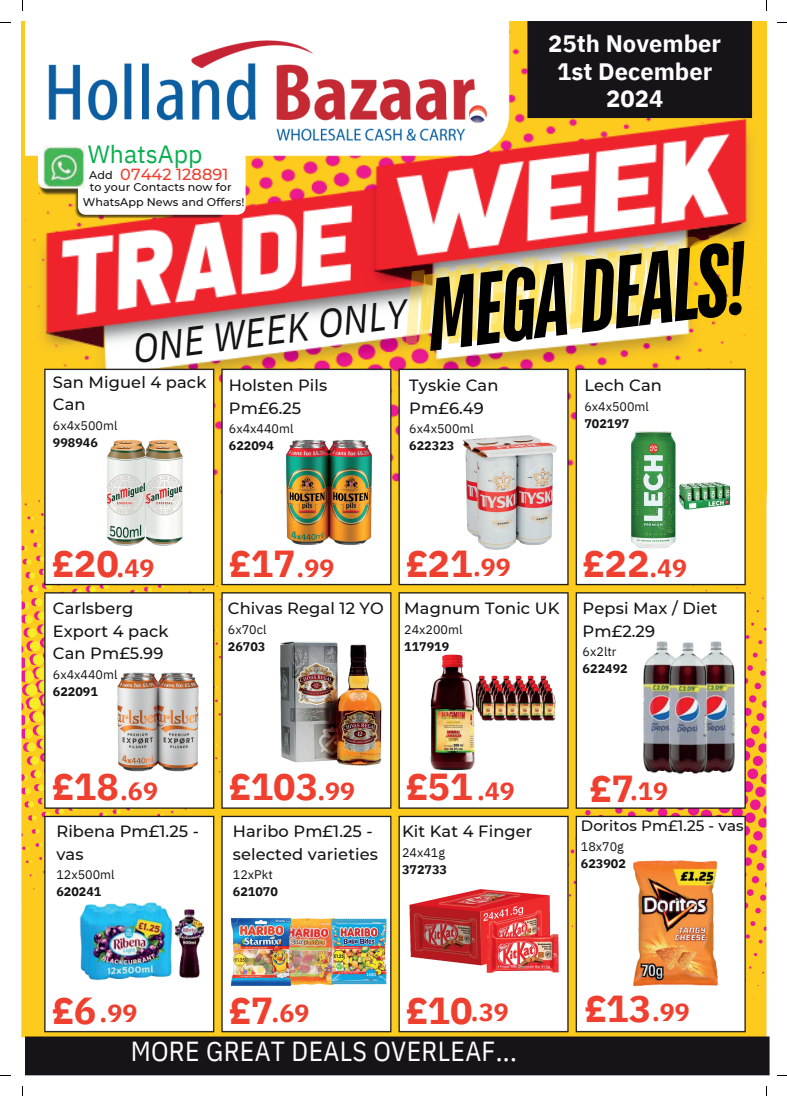
<style>
.page{position:relative;width:787px;height:1096px;background:#fff}
.page>*{position:absolute;margin:0;border:0;box-sizing:border-box;transform-origin:0 0}
.t1{font:italic 700 102.25px "TT Bluescreens";color:#000}
.t2{font:italic 39.88px "IBM Plex Sans Cond";color:#131313}
.t3{font:700 37.5px "IBM Plex Sans";color:#ef3f2f}
.t4{font:27.5px "IBM Plex Sans Cond";letter-spacing:.01em;color:#fff}
.t5{font:700 25px "IBM Plex Sans";color:#ef3f2f}
.t6{font:24.88px "IBM Plex Sans";color:#07ae4e}
.t7{font:700 23.75px/27.2px "IBM Plex Sans";color:#fff;text-align:center}
.t8{font:500 16.25px/22.5px "Montserrat";letter-spacing:.005em;color:#131313}
.t9{font:500 16px "Montserrat";letter-spacing:.005em;color:#ef3f2f}
.t10{font:500 15px "Montserrat";letter-spacing:.005em;color:#131313}
.t11{font:12.5px "IBM Plex Sans";color:#131313}
.t12{font:700 12.5px "IBM Plex Sans";color:#131313}
.t13{font:500 11.12px "Montserrat";letter-spacing:.005em;color:#131313}
</style>
<div class="page">
<img style="left:25px;top:22px;width:745px;height:1054px">
<img style="left:39px;top:215px;width:187px;height:2px">
<svg style="left:38px;top:136px;width:208px;height:79px"></svg>
<img style="left:43px;top:147px;width:41px;height:41px">
<img style="left:38px;top:363px;width:713px;height:675px">
<img style="left:90px;top:437px;width:110px;height:111px">
<img style="left:274px;top:437px;width:110px;height:110px">
<img style="left:449px;top:432px;width:120px;height:120px">
<img style="left:623px;top:430px;width:114px;height:124px">
<img style="left:106px;top:670px;width:103px;height:103px">
<img style="left:274px;top:625px;width:113px;height:151px">
<img style="left:431px;top:647px;width:125px;height:129px">
<img style="left:595px;top:640px;width:53px;height:133px">
<img style="left:648px;top:640px;width:122px;height:133px">
<img style="left:620px;top:641px;width:135px;height:133px">
<img style="left:80px;top:876px;width:124px;height:124px">
<img style="left:297px;top:916px;width:45px;height:70px">
<img style="left:226px;top:916px;width:71px;height:71px">
<img style="left:324px;top:916px;width:70px;height:69px">
<img style="left:405px;top:880px;width:157px;height:103px">
<img style="left:609px;top:857px;width:132px;height:132px">
<p class="t7" style="left:548px;top:30px;width:174px">25th November</p>
<h3 class="t7" style="left:557px;top:57px;width:157px">1st December<br>2024</h3>
<p class="t6" style="left:88px;top:138px;width:116px">WhatsApp</p>
<p class="t9" style="left:120px;top:164px;width:110px">07442 128891</p>
<p class="t13" style="left:89px;top:168px;width:25px">Add</p>
<h3 class="t13" style="left:90px;top:180px;width:143px">to your Contacts now for</h3>
<h5 class="t13" style="left:83px;top:195px;width:163px">WhatsApp News and Offers!</h5>
<h5 class="t2" style="left:130px;top:321px;width:277px;rotate:-7deg">ONE WEEK ONLY</h5>
<p class="t1" style="left:417px;top:268px;width:321px;rotate:-7deg">MEGADEALS!</p>
<p class="t8" style="left:53px;top:371px;width:155px">San Miguel 4 pack<br>Can</p>
<p class="t11" style="left:53px;top:417px;width:66px">6x4x500ml</p>
<h3 class="t12" style="left:53px;top:434px;width:47px">998946</h3>
<p class="t8" style="left:229px;top:374px;width:100px">Holsten Pils<br>Pm£6.25</p>
<p class="t11" style="left:229px;top:420px;width:66px">6x4x440ml</p>
<p class="t12" style="left:229px;top:437px;width:47px">622094</p>
<p class="t8" style="left:409px;top:374px;width:91px">Tyskie Can<br>Pm£6.49</p>
<p class="t11" style="left:409px;top:420px;width:66px">6x4x500ml</p>
<h3 class="t12" style="left:409px;top:437px;width:47px">622323</h3>
<h5 class="t8" style="left:584px;top:374px;width:79px">Lech Can</h5>
<p class="t11" style="left:584px;top:398px;width:66px">6x4x500ml</p>
<p class="t12" style="left:584px;top:415px;width:47px">702197</p>
<h5 class="t3" style="left:52px;top:538px;width:68px">£20</h5>
<h5 class="t5" style="left:117px;top:551px;width:39px">.49</h5>
<p class="t3" style="left:229px;top:538px;width:68px">£17</p>
<p class="t5" style="left:297px;top:551px;width:39px">.99</p>
<h3 class="t3" style="left:406px;top:538px;width:68px">£21</h3>
<h3 class="t5" style="left:473px;top:550px;width:39px">.99</h3>
<p class="t3" style="left:583px;top:538px;width:68px">£22</p>
<p class="t5" style="left:649px;top:551px;width:39px">.49</p>
<p class="t8" style="left:53px;top:597px;width:117px">Carlsberg<br>Export 4 pack<br>Can Pm£5.99</p>
<p class="t11" style="left:53px;top:665px;width:66px">6x4x440ml</p>
<p class="t12" style="left:53px;top:682px;width:47px">622091</p>
<p class="t8" style="left:228px;top:597px;width:158px">Chivas Regal 12 YO</p>
<p class="t11" style="left:228px;top:620px;width:40px">6x70cl</p>
<p class="t12" style="left:228px;top:637px;width:39px">26703</p>
<p class="t8" style="left:404px;top:597px;width:157px">Magnum Tonic UK</p>
<h3 class="t11" style="left:404px;top:620px;width:60px">24x200ml</h3>
<h5 class="t12" style="left:404px;top:637px;width:47px">117919</h5>
<h2 class="t8" style="left:583px;top:597px;width:136px">Pepsi Max / Diet<br>Pm£2.29</h2>
<p class="t11" style="left:583px;top:643px;width:35px">6x2ltr</p>
<p class="t12" style="left:583px;top:660px;width:47px">622492</p>
<h5 class="t3" style="left:52px;top:761px;width:68px">£18</h5>
<h3 class="t5" style="left:120px;top:774px;width:39px">.69</h3>
<p class="t8" style="left:56px;top:820px;width:144px">Ribena Pm£1.25 - vas</p>
<h3 class="t11" style="left:56px;top:866px;width:60px">12x500ml</h3>
<h5 class="t12" style="left:56px;top:883px;width:47px">620241</h5>
<p class="t3" style="left:229px;top:761px;width:91px">£103</p>
<p class="t5" style="left:317px;top:774px;width:39px">.99</p>
<h5 class="t3" style="left:406px;top:761px;width:68px">£51</h5>
<h5 class="t5" style="left:477px;top:774px;width:39px">.49</h5>
<p class="t8" style="left:233px;top:820px;width:147px">Haribo Pm£1.25 - selected varieties</p>
<p class="t11" style="left:233px;top:866px;width:41px">12xPkt</p>
<p class="t12" style="left:233px;top:883px;width:47px">621070</p>
<p class="t8" style="left:402px;top:820px;width:132px">Kit Kat 4 Finger</p>
<h3 class="t11" style="left:402px;top:844px;width:44px">24x41g</h3>
<h5 class="t12" style="left:402px;top:860px;width:47px">372733</h5>
<p class="t3" style="left:589px;top:763px;width:46px">£7</p>
<p class="t5" style="left:630px;top:773px;width:39px">.19</p>
<p class="t10" style="left:581px;top:816px;width:164px">Doritos Pm£1.25 - vas</p>
<p class="t11" style="left:581px;top:838px;width:44px">18x70g</p>
<p class="t12" style="left:581px;top:855px;width:47px">623902</p>
<p class="t3" style="left:52px;top:985px;width:46px">£6</p>
<p class="t5" style="left:100px;top:996px;width:39px">.99</p>
<p class="t3" style="left:229px;top:985px;width:46px">£7</p>
<p class="t5" style="left:272px;top:996px;width:39px">.69</p>
<p class="t3" style="left:406px;top:985px;width:68px">£10</p>
<p class="t5" style="left:471px;top:995px;width:39px">.39</p>
<p class="t4" style="left:131px;top:1032px;width:388px">MORE GREAT DEALS OVERLEAF...</p>
<p class="t3" style="left:584px;top:983px;width:68px">£13</p>
<p class="t5" style="left:652px;top:995px;width:39px">.99</p>
</div>
